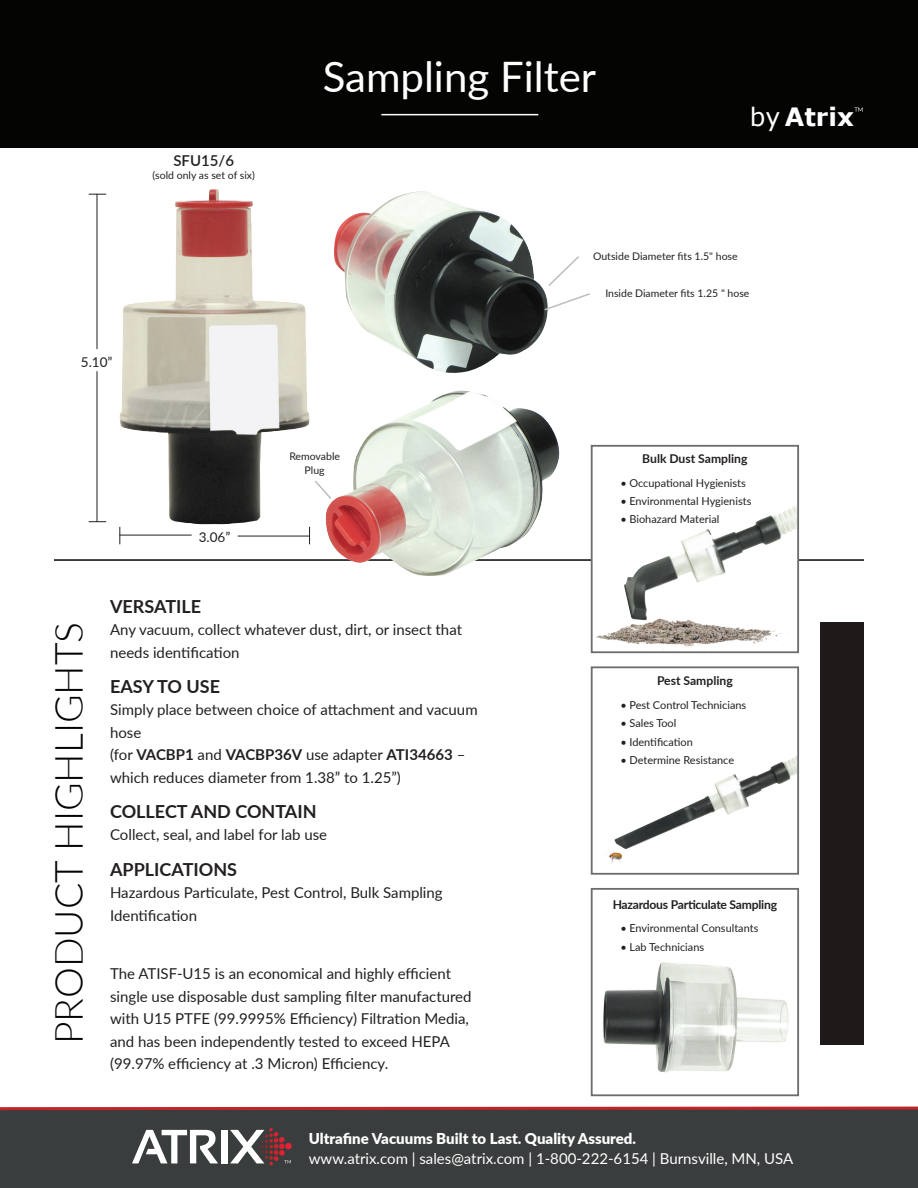
<style>
.page{position:relative;width:918px;height:1188px;background:#fff}
.page>*{position:absolute;margin:0;border:0;box-sizing:border-box;transform-origin:0 0}
.t1{font:42px "Lato";color:#fff}
.t2{font:300 39px "Lato";color:#040503}
.t3{font:700 25.2px "Verdana";color:#fff}
.t4{font:700 18px "Lato";color:#231f20}
.t5{font:15px/22.5px "Lato";color:#231f20}
.t6{font:15px "Lato";color:#fff}
.t7{font:900 15px "Lato";color:#fff}
.t8{font:600 15px "Lato";color:#231f20}
.t9{font:13.5px "Lato";color:#231f20}
.t10{font:700 12.15px "Lato";color:#231f20}
.t11{font:700 12.15px "Lato";letter-spacing:-.02em;color:#231f20}
.t12{font:10.95px "Lato";color:#231f20}
.t13{font:10.5px/13.5px "Lato";color:#231f20;text-align:center}
.s1{font-weight:400}
.s2{font-weight:700}
</style>
<div class="page">
<div style="left:0;top:0;width:918px;height:148px;background:#040503"></div>
<hr style="left:381px;top:114px;width:157px;height:1px;background:#fff">
<hr style="left:54px;top:559px;width:810px;height:2px;background:#040503">
<svg style="left:854px;top:107px;width:9px;height:5px"></svg>
<div style="left:821px;top:622px;width:43px;height:422px;background:#1f1a1a"></div>
<div style="left:0;top:1109px;width:918px;height:79px;background:#3a3d3d"></div>
<svg style="left:0;top:1106px;width:918px;height:5px"></svg>
<svg style="left:132px;top:1130px;width:86px;height:33px"></svg>
<div style="left:221px;top:1130px;width:6px;height:33px;background:#fff"></div>
<svg style="left:230px;top:1128px;width:62px;height:38px"></svg>
<img style="left:324px;top:391px;width:237px;height:185px">
<img style="left:334px;top:191px;width:214px;height:182px">
<img style="left:119px;top:189px;width:191px;height:336px">
<svg style="left:119px;top:527px;width:1px;height:17px"></svg>
<hr style="left:119px;top:535px;width:73px;height:1px;background:#231f20">
<svg style="left:309px;top:527px;width:1px;height:17px"></svg>
<hr style="left:238px;top:536px;width:72px;height:1px;background:#231f20">
<svg style="left:89px;top:521px;width:17px;height:1px"></svg>
<hr style="left:97px;top:371px;width:1px;height:151px;background:#231f20">
<svg style="left:89px;top:194px;width:17px;height:1px"></svg>
<hr style="left:97px;top:194px;width:1px;height:155px;background:#231f20">
<svg style="left:315px;top:479px;width:18px;height:22px"></svg>
<div style="left:592px;top:446px;width:206px;height:206px;background:#fff"></div>
<img style="left:624px;top:506px;width:172px;height:104px">
<div style="left:591px;top:445px;width:208px;height:208px;border:2px solid #6c6d70"></div>
<img style="left:596px;top:610px;width:168px;height:38px">
<img style="left:614px;top:756px;width:182px;height:93px">
<div style="left:591px;top:666px;width:208px;height:209px;border:2px solid #6c6d70"></div>
<img style="left:608px;top:852px;width:11px;height:12px">
<img style="left:603px;top:962px;width:186px;height:111px">
<div style="left:591px;top:888px;width:208px;height:208px;border:2px solid #6c6d70"></div>
<svg style="left:543px;top:254px;width:47px;height:58px"></svg>
<p class="t9" style="left:81px;top:353px;width:33px">5.10”</p>
<p class="t8" style="left:173px;top:149px;width:62px">SFU15/6</p>
<p class="t13" style="left:153px;top:168px;width:104px">(sold only as set of six)</p>
<h1 class="t1" style="left:323px;top:47px;width:275px">Sampling Filter</h1>
<h3 class="t3" style="left:750px;top:99px;width:106px"><span class="s1">by</span> Atrix</h3>
<p class="t13" style="left:593px;top:249px;width:146px">Outside Diameter fits 1.5" hose</p>
<p class="t13" style="left:605px;top:286px;width:146px">Inside Diameter fits 1.25 " hose</p>
<p class="t9" style="left:199px;top:527px;width:33px">3.06”</p>
<p class="t13" style="left:289px;top:449px;width:52px">Removable<br>Plug</p>
<p class="t10" style="left:642px;top:450px;width:107px">Bulk Dust Sampling</p>
<p class="t12" style="left:620px;top:475px;width:127px">• Occupational Hygienists</p>
<p class="t12" style="left:620px;top:493px;width:133px">• Environmental Hygienists</p>
<p class="t12" style="left:620px;top:511px;width:101px">• Biohazard Material</p>
<h2 class="t2" style="left:42px;top:1044px;width:424px;rotate:-90deg">PRODUCT HIGHLIGHTS</h2>
<p class="t4" style="left:110px;top:593px;width:93px">VERSATILE</p>
<p class="t5" style="left:110px;top:618px;width:353px">Any vacuum, collect whatever dust, dirt, or insect that needs identification</p>
<p class="t4" style="left:110px;top:673px;width:112px">EASY TO USE</p>
<p class="t5" style="left:110px;top:698px;width:369px">Simply place between choice of attachment and vacuum hose<br>(for <span class="s2">VACBP1</span> and <span class="s2">VACBP36V</span> use adapter <span class="s2">ATI34663</span> – which reduces diameter from 1.38” to 1.25”)</p>
<p class="t4" style="left:110px;top:798px;width:208px">COLLECT AND CONTAIN</p>
<p class="t5" style="left:110px;top:823px;width:219px">Collect, seal, and label for lab use</p>
<p class="t4" style="left:110px;top:856px;width:129px">APPLICATIONS</p>
<p class="t5" style="left:110px;top:881px;width:334px">Hazardous Particulate, Pest Control, Bulk Sampling<br>Identification</p>
<p class="t5" style="left:110px;top:962px;width:363px">The ATISF-U15 is an economical and highly efficient single use disposable dust sampling filter manufactured with U15 PTFE (99.9995% Efficiency) Filtration Media, and has been independently tested to exceed HEPA (99.97% efficiency at .3 Micron) Efficiency.</p>
<p class="t10" style="left:657px;top:672px;width:77px">Pest Sampling</p>
<p class="t12" style="left:620px;top:697px;width:128px">• Pest Control Technicians</p>
<p class="t12" style="left:620px;top:716px;width:58px">• Sales Tool</p>
<p class="t12" style="left:620px;top:734px;width:74px">• Identification</p>
<p class="t12" style="left:620px;top:752px;width:115px">• Determine Resistance</p>
<p class="t11" style="left:613px;top:895px;width:166px">Hazardous Particulate Sampling</p>
<p class="t12" style="left:620px;top:921px;width:140px">• Environmental Consultants</p>
<p class="t12" style="left:620px;top:939px;width:85px">• Lab Technicians</p>
<p class="t7" style="left:309px;top:1128px;width:329px">Ultrafine Vacuums Built to Last. Quality Assured.</p>
<p class="t6" style="left:309px;top:1148px;width:486px">www.atrix.com | sales@atrix.com | 1-800-222-6154 | Burnsville, MN, USA</p>
</div>
